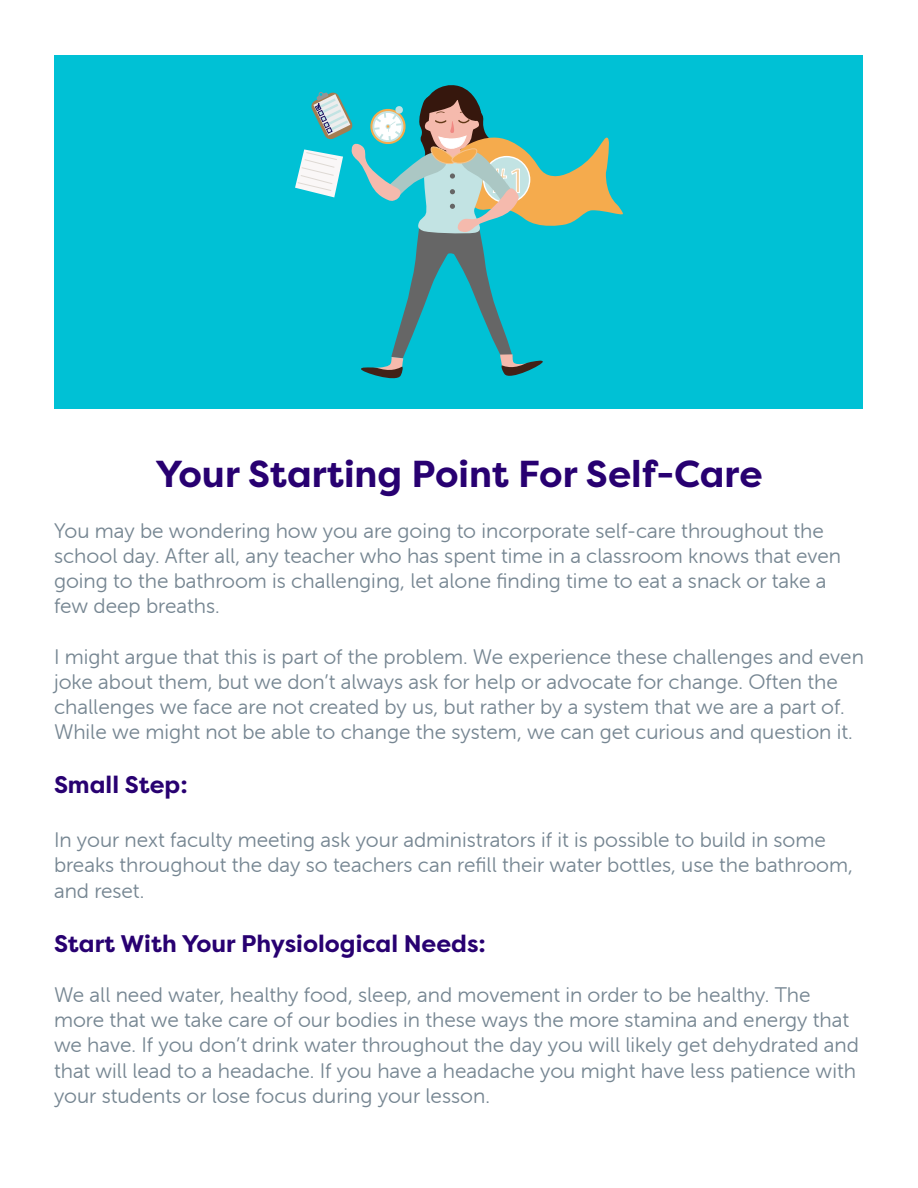
<style>
.page{position:relative;width:918px;height:1188px;background:#fff}
.page>*{position:absolute;margin:0;border:0;box-sizing:border-box;transform-origin:0 0}
.t1{font:700 37.5px "Filson Pro";color:#280071}
.t2{font:36px "Myriad Pro";color:#f7cf9e}
.t3{font:700 24px "Filson Pro";color:#280071}
.t4{font:21px/25.2px "Museo Sans Rounded 300";color:#768692}
</style>
<div class="page">
<div style="left:55px;top:55px;width:808px;height:354px;background:#00c1d5"></div>
<svg style="left:295px;top:85px;width:328px;height:294px"></svg>
<h2 class="t2" style="left:490px;top:158px;width:38px">#1</h2>
<p class="t1" style="left:155px;top:450px;width:609px">Your Starting Point For Self-Care</p>
<p class="t4" style="left:54px;top:518px;width:789px">You may be wondering how you are going to incorporate self-care throughout the school day. After all, any teacher who has spent time in a classroom knows that even going to the bathroom is challenging, let alone finding time to eat a snack or take a few deep breaths.</p>
<p class="t4" style="left:54px;top:644px;width:811px">I might argue that this is part of the problem. We experience these challenges and even joke about them, but we don’t always ask for help or advocate for change. Often the challenges we face are not created by us, but rather by a system that we are a part of.<br>While we might not be able to change the system, we can get curious and question it.</p>
<p class="t3" style="left:54px;top:770px;width:135px">Small Step:</p>
<p class="t4" style="left:54px;top:828px;width:801px">In your next faculty meeting ask your administrators if it is possible to build in some breaks throughout the day so teachers can refill their water bottles, use the bathroom, and reset.</p>
<p class="t3" style="left:54px;top:928px;width:433px">Start With Your Physiological Needs:</p>
<p class="t4" style="left:54px;top:982px;width:807px">We all need water, healthy food, sleep, and movement in order to be healthy. The more that we take care of our bodies in these ways the more stamina and energy that we have. If you don’t drink water throughout the day you will likely get dehydrated and that will lead to a headache. If you have a headache you might have less patience with your students or lose focus during your lesson.</p>
</div>
